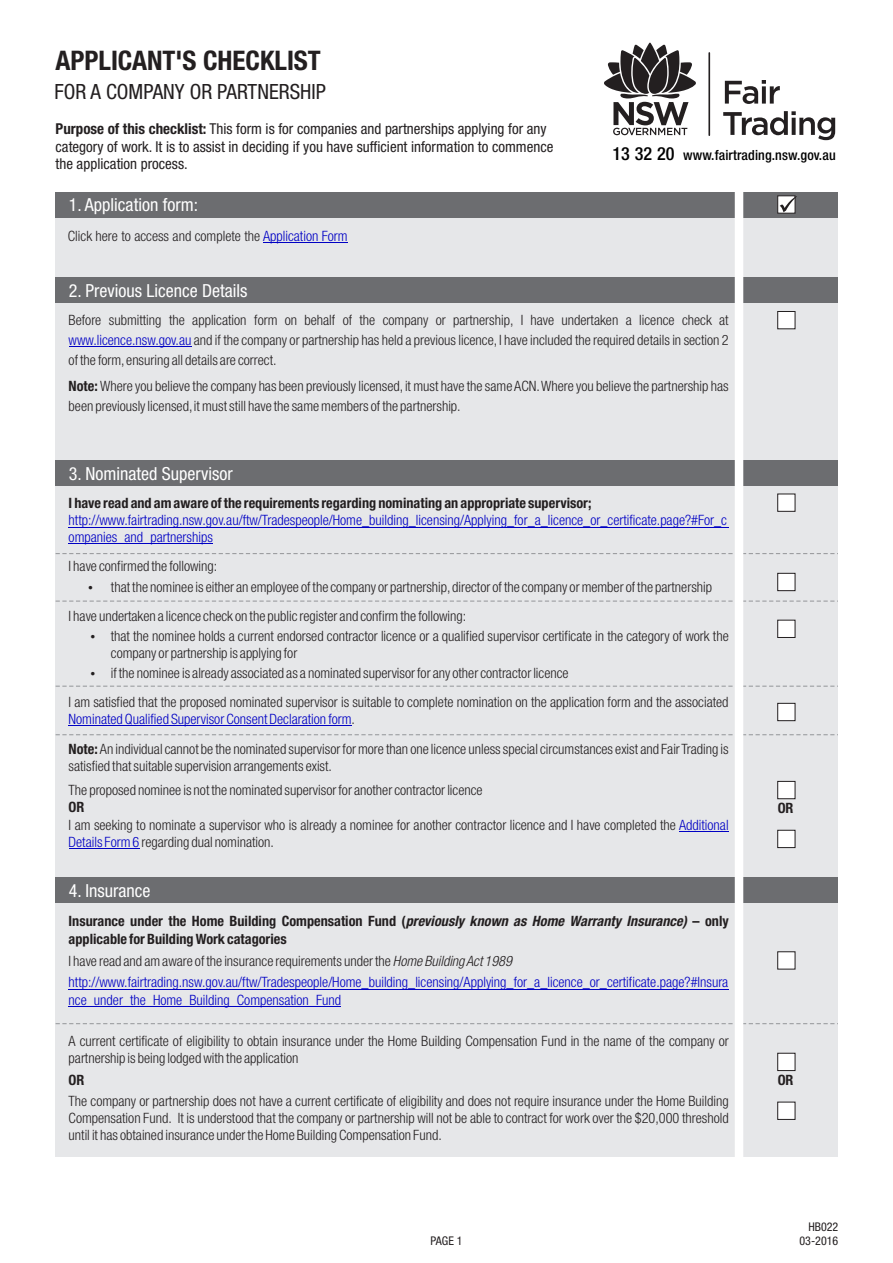
<style>
.page{position:relative;width:893px;height:1263px;background:#fff}
.page>*{position:absolute;margin:0;border:0;box-sizing:border-box;transform-origin:0 0}
.t1{font:700 condensed 27px "Helvetica Neue LT Std";color:#231f20}
.t2{font:condensed 21px "Helvetica Neue LT Std";color:#231f20}
.t3{font:condensed 18px "Helvetica Neue LT Std";color:#fff}
.t4{font:condensed 15px/17.2px "Helvetica Neue LT Std";color:#231f20}
.t5{font:300 condensed 14.25px/17.2px "Helvetica Neue LT Std";color:#231f20}
.t6{font:300 condensed 14.25px/21.9px "Helvetica Neue LT Std";color:#0000c4}
.t7{font:700 condensed 14.25px/18.8px "Helvetica Neue LT Std";color:#231f20}
.t8{font:500 condensed 13.95px "Helvetica Neue LT Std";letter-spacing:.01em;color:#000}
.t9{font:condensed 12px/13.8px "Helvetica Neue LT Std";color:#231f20;text-align:right}
.s1{font-weight:700}
.s2{color:#0000c4}
.s3{font-size:18.15px}
.s4{font-style:italic}
.s5{color:#231f20}
.s6{font-style:italic;color:#231f20}
</style>
<div class="page">
<div style="left:55px;top:200px;width:783px;height:957px;background:#e6e7e9"></div>
<div style="left:55px;top:192px;width:783px;height:25px;background:#6c6d70"></div>
<div style="left:56px;top:277px;width:782px;height:26px;background:#6c6d70"></div>
<div style="left:56px;top:877px;width:782px;height:26px;background:#6c6d70"></div>
<div style="left:56px;top:460px;width:782px;height:25px;background:#6c6d70"></div>
<hr style="left:708px;top:53px;width:2px;height:82px;background:#231f20">
<svg style="left:604px;top:43px;width:92px;height:92px"></svg>
<svg style="left:725px;top:80px;width:55px;height:24px"></svg>
<svg style="left:723px;top:111px;width:112px;height:29px"></svg>
<hr style="left:263px;top:242px;width:85px;height:1px;background:#0000c4">
<hr style="left:69px;top:346px;width:122px;height:1px;background:#0000c4">
<hr style="left:69px;top:989px;width:660px;height:1px;background:#0000c4">
<hr style="left:69px;top:1006px;width:272px;height:1px;background:#0000c4">
<hr style="left:69px;top:527px;width:660px;height:1px;background:#0000c4">
<hr style="left:69px;top:544px;width:144px;height:1px;background:#0000c4">
<hr style="left:69px;top:725px;width:283px;height:1px;background:#0000c4">
<hr style="left:679px;top:831px;width:50px;height:1px;background:#0000c4">
<hr style="left:69px;top:848px;width:70px;height:1px;background:#0000c4">
<div style="left:777px;top:311px;width:18px;height:18px;background:#fff;border:1px solid #231f20"></div>
<div style="left:777px;top:951px;width:18px;height:18px;background:#fff;border:1px solid #231f20"></div>
<div style="left:777px;top:494px;width:18px;height:17px;background:#fff"></div>
<div style="left:777px;top:573px;width:18px;height:18px;background:#fff;border:1px solid #231f20"></div>
<div style="left:777px;top:620px;width:18px;height:18px;background:#fff;border:1px solid #231f20"></div>
<div style="left:777px;top:781px;width:18px;height:18px;background:#fff;border:1px solid #231f20"></div>
<div style="left:777px;top:1053px;width:18px;height:18px;background:#fff;border:1px solid #231f20"></div>
<div style="left:777px;top:830px;width:18px;height:18px;background:#fff;border:1px solid #231f20"></div>
<div style="left:777px;top:1102px;width:18px;height:17px;background:#fff;border:1px solid #231f20"></div>
<div style="left:777px;top:703px;width:18px;height:18px;background:#fff;border:1px solid #231f20"></div>
<div style="left:777px;top:196px;width:18px;height:17px;background:#fff;border:1px solid #231f20"></div>
<svg style="left:780px;top:196px;width:17px;height:16px"></svg>
<svg style="left:56px;top:553px;width:782px;height:1px"></svg>
<svg style="left:56px;top:601px;width:782px;height:1px"></svg>
<svg style="left:56px;top:686px;width:782px;height:1px"></svg>
<svg style="left:56px;top:1023px;width:782px;height:1px"></svg>
<svg style="left:56px;top:734px;width:782px;height:1px"></svg>
<div style="left:735px;top:192px;width:8px;height:965px;background:#fff"></div>
<h1 class="t1" style="left:55px;top:51px;width:267px">APPLICANT'S CHECKLIST</h1>
<h2 class="t2" style="left:54px;top:84px;width:273px">FOR A COMPANY OR PARTNERSHIP</h2>
<p class="t4" style="left:56px;top:122px;width:499px"><span class="s1">Purpose of this checklist:</span> This form is for companies and partnerships applying for any category of work. It is to assist in deciding if you have sufficient information to commence the application process.</p>
<p class="t3" style="left:69px;top:199px;width:131px">1. Application form:</p>
<p class="t5" style="left:68px;top:229px;width:281px">Click here to access and complete the <span class="s2">Application Form</span></p>
<p class="t3" style="left:69px;top:284px;width:180px">2. Previous Licence Details</p>
<p class="t8" style="left:613px;top:150px;width:225px"><span class="s3">13 32 20</span> www.fairtrading.nsw.gov.au</p>
<p class="t5" style="left:69px;top:312px;width:662px;line-height:19.8px;text-align:justify">Before submitting the application form on behalf of the company or partnership, I have undertaken a licence check at <span class="s2">www.licence.nsw.gov.au</span> and if the company or partnership has held a previous licence, I have included the required details in section 2 of the form, ensuring all details are correct.</p>
<p class="t5" style="left:69px;top:378px;width:662px;line-height:20.1px"><span class="s1">Note:</span> Where you believe the company has been previously licensed, it must have the same ACN. Where you believe the partnership has been previously licensed, it must still have the same members of the partnership.</p>
<p class="t3" style="left:69px;top:467px;width:166px">3. Nominated Supervisor</p>
<p class="t7" style="left:69px;top:496px;width:524px">I have read and am aware of the requirements regarding nominating an appropriate supervisor;</p>
<p class="t6" style="left:69px;top:514px;width:660px;line-height:17px">http://www.fairtrading.nsw.gov.au/ftw/Tradespeople/Home_building_licensing/Applying_for_a_licence_or_certificate.page?#For_c ompanies_and_partnerships</p>
<p class="t5" style="left:111px;top:558px;width:603px;line-height:20.2px;text-indent:-42px">I have confirmed the following:<br>that the nominee is either an employee of the company or partnership, director of the company or member of the partnership</p>
<p class="t5" style="left:111px;top:607px;width:619px;line-height:20.2px;text-indent:-42px">I have undertaken a licence check on the public register and confirm the following:<br>that the nominee holds a current endorsed contractor licence or a qualified supervisor certificate in the category of work the</p>
<p class="t5" style="left:111px;top:645px;width:459px;line-height:20.2px">company or partnership is applying for<br>if the nominee is already associated as a nominated supervisor for any other contractor licence</p>
<p class="t5" style="left:69px;top:696px;width:661px">I am satisfied that the proposed nominated supervisor is suitable to complete nomination on the application form and the associated<br><span class="s2">Nominated Qualified Supervisor Consent Declaration form</span>.</p>
<p class="t5" style="left:69px;top:742px;width:662px"><span class="s1">Note:</span> An individual cannot be the nominated supervisor for more than one licence unless special circumstances exist and Fair Trading is satisfied that suitable supervision arrangements exist.</p>
<p class="t5" style="left:69px;top:783px;width:416px">The proposed nominee is not the nominated supervisor for another contractor licence</p>
<p class="t5" style="left:69px;top:801px;width:662px"><span class="s1">OR<br></span>I am seeking to nominate a supervisor who is already a nominee for another contractor licence and I have completed the <span class="s2">Additional<br>Details Form 6</span> regarding dual nomination.</p>
<p class="t7" style="left:778px;top:800px;width:17px">OR</p>
<p class="t3" style="left:69px;top:884px;width:83px">4. Insurance</p>
<p class="t7" style="left:69px;top:913px;width:662px">Insurance under the Home Building Compensation Fund (<span class="s4">previously known as Home Warranty Insurance)</span> – only applicable for Building Work catagories</p>
<p class="t6" style="left:69px;top:951px;width:661px"><span class="s5">I have read and am aware of the insurance requirements under the</span> <span class="s6">Home Building Act 1989 </span>http://www.fairtrading.nsw.gov.au/ftw/Tradespeople/Home_building_licensing/Applying_for_a_licence_or_certificate.page?#Insura</p>
<p class="t6" style="left:69px;top:991px;width:274px">nce_under_the_Home_Building_Compensation_Fund</p>
<p class="t5" style="left:69px;top:1034px;width:662px">A current certificate of eligibility to obtain insurance under the Home Building Compensation Fund in the name of the company or partnership is being lodged with the application</p>
<p class="t7" style="left:69px;top:1072px;width:17px">OR</p>
<p class="t5" style="left:69px;top:1094px;width:662px;text-align:justify">The company or partnership does not have a current certificate of eligibility and does not require insurance under the Home Building Compensation Fund. It is understood that the company or partnership will not be able to contract for work over the $20,000 threshold until it has obtained insurance under the Home Building Compensation Fund.</p>
<p class="t9" style="left:431px;top:1235px;width:33px">PAGE 1</p>
<p class="t7" style="left:778px;top:1072px;width:17px">OR</p>
<p class="t9" style="left:799px;top:1221px;width:40px">HB022<br>03-2016</p>
</div>
